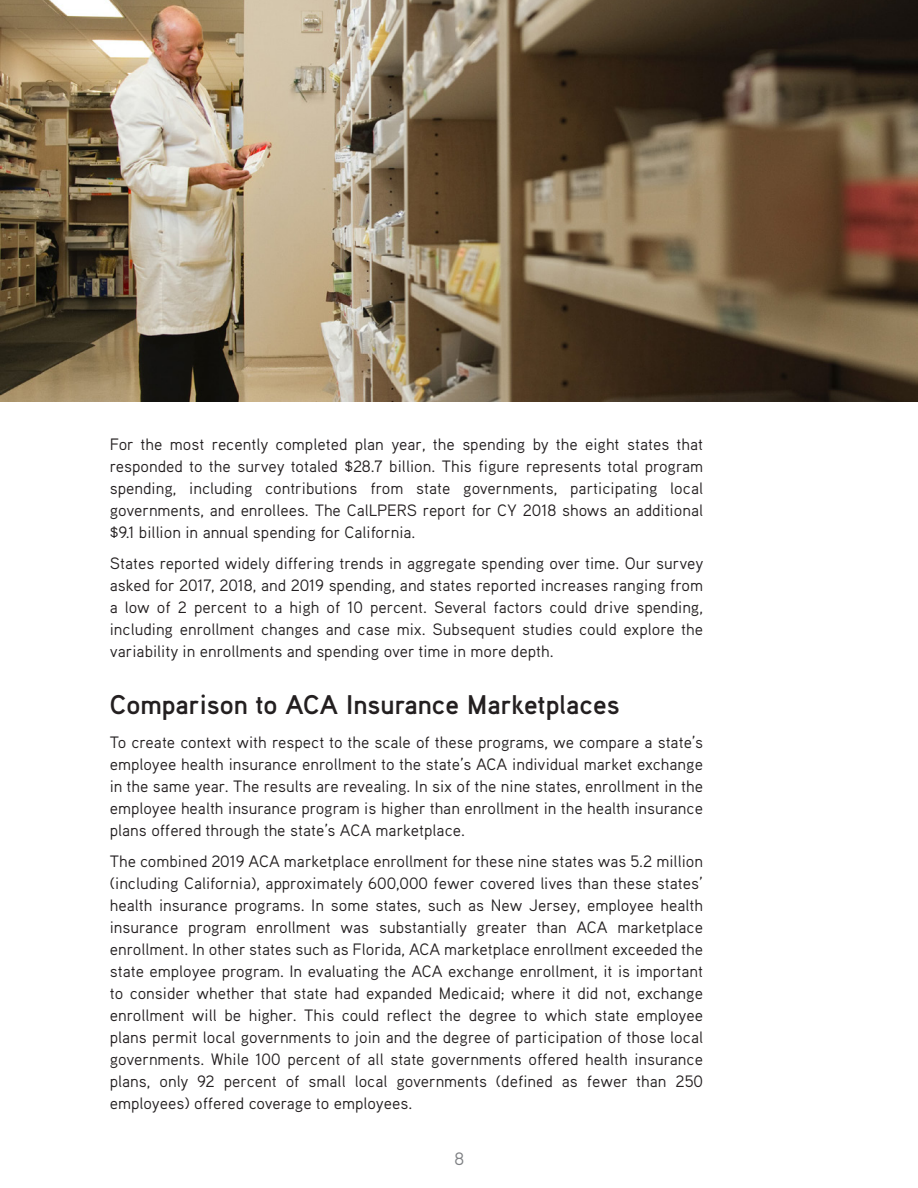
<style>
.page{position:relative;width:918px;height:1188px;background:#fff}
.page>*{position:absolute;margin:0;border:0;box-sizing:border-box;transform-origin:0 0}
.Header_1{font:700 27px "Aaux Pro OT";color:#231f20}
.t1{font:18px "Aaux Pro OT";color:#7e8083}
.Report_Text{font:16.5px/22px "Aaux Pro OT";color:#231f20;text-align:justify}
</style>
<div class="page">
<img style="left:0;top:0;width:918px;height:401px">
<p class="Report_Text" style="left:110px;top:433px;width:595px">For the most recently completed plan year, the spending by the eight states that responded to the survey totaled $28.7 billion. This figure represents total program spending, including contributions from state governments, participating local governments, and enrollees. The CalLPERS report for CY 2018 shows an additional $9.1 billion in annual spending for California.</p>
<p class="Report_Text" style="left:110px;top:552px;width:595px">States reported widely differing trends in aggregate spending over time. Our survey asked for 2017, 2018, and 2019 spending, and states reported increases ranging from a low of 2 percent to a high of 10 percent. Several factors could drive spending, including enrollment changes and case mix. Subsequent studies could explore the variability in enrollments and spending over time in more depth.</p>
<p class="Header_1" style="left:110px;top:687px;width:511px">Comparison to ACA Insurance Marketplaces</p>
<p class="Report_Text" style="left:110px;top:731px;width:595px">To create context with respect to the scale of these programs, we compare a state’s employee health insurance enrollment to the state’s ACA individual market exchange in the same year. The results are revealing. In six of the nine states, enrollment in the employee health insurance program is higher than enrollment in the health insurance plans offered through the state’s ACA marketplace.</p>
<p class="Report_Text" style="left:110px;top:850px;width:595px">The combined 2019 ACA marketplace enrollment for these nine states was 5.2 million (including California), approximately 600,000 fewer covered lives than these states’ health insurance programs. In some states, such as New Jersey, employee health insurance program enrollment was substantially greater than ACA marketplace enrollment. In other states such as Florida, ACA marketplace enrollment exceeded the state employee program. In evaluating the ACA exchange enrollment, it is important to consider whether that state had expanded Medicaid; where it did not, exchange enrollment will be higher. This could reflect the degree to which state employee plans permit local governments to join and the degree of participation of those local governments. While 100 percent of all state governments offered health insurance plans, only 92 percent of small local governments (defined as fewer than 250 employees) offered coverage to employees.</p>
<p class="t1" style="left:455px;top:1147px;width:11px">8</p>
</div>
